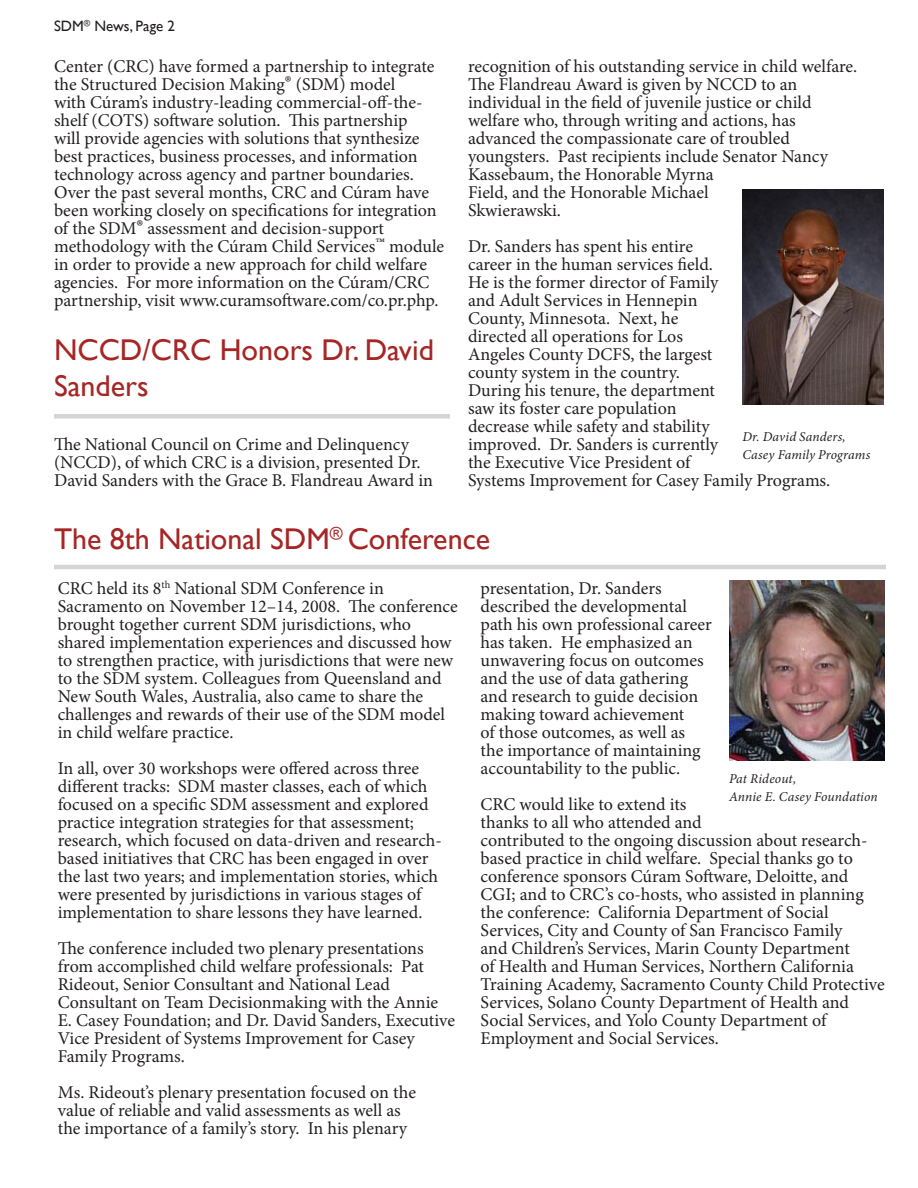
<style>
.page{position:relative;width:918px;height:1188px;background:#fff}
.page>*{position:absolute;margin:0;border:0;box-sizing:border-box;transform-origin:0 0}
.t1{font:30px/36px "Gill Sans";color:#a62625}
.t2{font:18px/18px "Minion Pro";color:#231f20}
.t3{font:15px "Gill Sans";color:#231f20}
.t4{font:italic 13.5px/18px "Minion Pro";letter-spacing:.01em;color:#231f20}
.s1{font-size:21px}
</style>
<div class="page">
<hr style="left:54px;top:565px;width:832px;height:4px;background:#d4d5d7">
<img style="left:742px;top:189px;width:141px;height:216px">
<img style="left:729px;top:580px;width:156px;height:180px">
<hr style="left:54px;top:414px;width:396px;height:4px;background:#d4d5d7">
<p class="t3" style="left:54px;top:18px;width:122px">SDM<sup>®</sup> News, Page 2</p>
<p class="t2" style="left:54px;top:57px;width:392px">Center (CRC) have formed a partnership to integrate the Structured Decision Making<span class="s1">®</span> (SDM) model<br>with Cúram’s industry-leading commercial-off-the&shy;shelf (COTS) software solution. This partnership<br>will provide agencies with solutions that synthesize best practices, business processes, and information technology across agency and partner boundaries.<br>Over the past several months, CRC and Cúram have been working closely on specifications for integration of the SDM<span class="s1">®</span> assessment and decision-support methodology with the Cúram Child Services<span class="s1">™</span> module in order to provide a new approach for child welfare agencies. For more information on the Cúram/CRC partnership, visit www.curamsoftware.com/co.pr.php.</p>
<h1 class="t1" style="left:54px;top:332px;width:382px">NCCD/CRC Honors Dr. David<br>Sanders</h1>
<p class="t2" style="left:54px;top:435px;width:381px">The National Council on Crime and Delinquency (NCCD), of which CRC is a division, presented Dr.<br>David Sanders with the Grace B. Flandreau Award in</p>
<p class="t2" style="left:468px;top:57px;width:391px">recognition of his outstanding service in child welfare.<br>The Flandreau Award is given by NCCD to an individual in the field of juvenile justice or child welfare who, through writing and actions, has advanced the compassionate care of troubled youngsters. Past recipients include Senator Nancy Kassebaum, the Honorable Myrna<br>Field, and the Honorable Michael<br>Skwierawski.</p>
<p class="t2" style="left:468px;top:237px;width:364px">Dr. Sanders has spent his entire<br>career in the human services field.<br>He is the former director of Family<br>and Adult Services in Hennepin<br>County, Minnesota. Next, he<br>directed all operations for Los<br>Angeles County DCFS, the largest<br>county system in the country.<br>During his tenure, the department<br>saw its foster care population<br>decrease while safety and stability<br>improved. Dr. Sanders is currently<br>the Executive Vice President of<br>Systems Improvement for Casey Family Programs.</p>
<p class="t4" style="left:742px;top:428px;width:129px">Dr. David Sanders,<br>Casey Family Programs</p>
<h1 class="t1" style="left:54px;top:521px;width:438px">The 8th National SDM<sup>®</sup> Conference</h1>
<p class="t2" style="left:58px;top:579px;width:402px">CRC held its 8<sup>th</sup> National SDM Conference in Sacramento on November 12–14, 2008. The conference brought together current SDM jurisdictions, who shared implementation experiences and discussed how to strengthen practice, with jurisdictions that were new to the SDM system. Colleagues from Queensland and New South Wales, Australia, also came to share the challenges and rewards of their use of the SDM model in child welfare practice.</p>
<p class="t2" style="left:58px;top:759px;width:384px">In all, over 30 workshops were offered across three different tracks: SDM master classes, each of which focused on a specific SDM assessment and explored practice integration strategies for that assessment; research, which focused on data‑driven and research&shy;based initiatives that CRC has been engaged in over the last two years; and implementation stories, which were presented by jurisdictions in various stages of implementation to share lessons they have learned.</p>
<p class="t2" style="left:58px;top:939px;width:399px">The conference included two plenary presentations from accomplished child welfare professionals: Pat Rideout, Senior Consultant and National Lead Consultant on Team Decisionmaking with the Annie E. Casey Foundation; and Dr. David Sanders, Executive Vice President of Systems Improvement for Casey Family Programs.</p>
<p class="t2" style="left:58px;top:1083px;width:360px">Ms. Rideout’s plenary presentation focused on the value of reliable and valid assessments as well as the importance of a family’s story. In his plenary</p>
<p class="t2" style="left:481px;top:579px;width:233px">presentation, Dr. Sanders described the developmental path his own professional career has taken. He emphasized an unwavering focus on outcomes and the use of data gathering and research to guide decision making toward achievement<br>of those outcomes, as well as the importance of maintaining accountability to the public.</p>
<p class="t2" style="left:481px;top:795px;width:406px">CRC would like to extend its<br>thanks to all who attended and<br>contributed to the ongoing discussion about research&shy;based practice in child welfare. Special thanks go to conference sponsors Cúram Software, Deloitte, and CGI; and to CRC’s co-hosts, who assisted in planning the conference: California Department of Social Services, City and County of San Francisco Family<br>and Children’s Services, Marin County Department<br>of Health and Human Services, Northern California Training Academy, Sacramento County Child Protective Services, Solano County Department of Health and Social Services, and Yolo County Department of Employment and Social Services.</p>
<p class="t4" style="left:729px;top:770px;width:150px">Pat Rideout,<br>Annie E. Casey Foundation</p>
</div>
